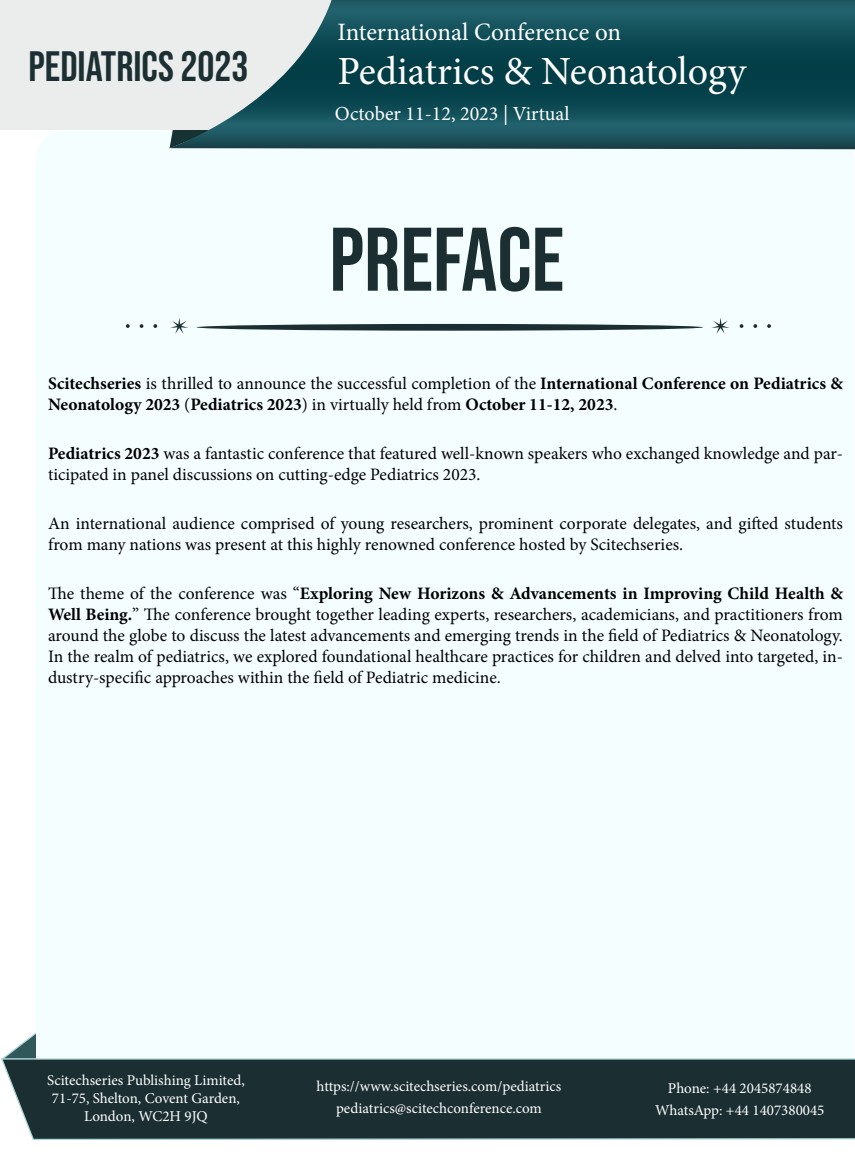
<style>
.page{position:relative;width:855px;height:1170px;background:#fff}
.page>*{position:absolute;margin:0;border:0;box-sizing:border-box;transform-origin:0 0}
.t1{font:90px "Bebas Neue";color:#1b2e32}
.t2{font:42.5px "Bebas Neue";color:#1c2f33}
.t3{font:40px "Minion Pro";color:#fff}
.t4{font:25px "Minion Pro";letter-spacing:-.005em;color:#fff}
.t5{font:20px "Minion Pro";color:#fff}
.t6{font:17.5px/21px "Minion Pro";color:#000}
.t7{font:700 17.5px/21px "Minion Pro";color:#000}
.t8{font:15px/18px "Minion Pro";color:#fff;text-align:center}
.s1{font-weight:400}
.s2{font-weight:700}
</style>
<div class="page">
<svg style="left:4px;top:1032px;width:32px;height:25px"></svg>
<div style="left:36px;top:130px;width:818px;height:1009px;background:#f5feff;border-radius:28px"></div>
<svg style="left:1px;top:1057px;width:854px;height:83px;background:#273b3e"></svg>
<div style="left:0;top:0;width:381px;height:130px;background:#ebeded"></div>
<svg style="left:169px;top:0;width:686px;height:149px;background:#31646c"></svg>
<div style="left:197px;top:324px;width:506px;height:7px;background:#1b2e32;border-radius:50%"></div>
<svg style="left:712px;top:318px;width:18px;height:16px"></svg>
<svg style="left:170px;top:318px;width:18px;height:16px"></svg>
<svg style="left:740px;top:324px;width:3px;height:4px"></svg>
<svg style="left:753px;top:324px;width:4px;height:4px"></svg>
<svg style="left:767px;top:324px;width:4px;height:4px"></svg>
<svg style="left:153px;top:324px;width:4px;height:4px"></svg>
<svg style="left:140px;top:324px;width:3px;height:4px"></svg>
<svg style="left:126px;top:324px;width:4px;height:4px"></svg>
<h2 class="t2" style="left:29px;top:42px;width:222px">PEDIATRICS 2023</h2>
<h3 class="t4" style="left:338px;top:15px;width:285px">International Conference on</h3>
<h3 class="t3" style="left:338px;top:44px;width:410px">Pediatrics &amp; Neonatology</h3>
<p class="t5" style="left:335px;top:100px;width:236px">October 11-12, 2023 | Virtual</p>
<h1 class="t1" style="left:329px;top:209px;width:236px">PREFACE</h1>
<p class="t7" style="left:48px;top:373px;width:796px">Scitechseries <span class="s1">is thrilled to announce the successful completion of the</span> International Conference on Pediatrics &amp;<br>Neonatology 2023 <span class="s1">(</span>Pediatrics 2023<span class="s1">) in virtually held from</span> October 11-12, 2023<span class="s1">.</span></p>
<p class="t6" style="left:48px;top:443px;width:796px"><span class="s2">Pediatrics 2023</span> was a fantastic conference that featured well-known speakers who exchanged knowledge and par&shy;ticipated in panel discussions on cutting-edge Pediatrics 2023.</p>
<p class="t6" style="left:48px;top:513px;width:797px">An international audience comprised of young researchers, prominent corporate delegates, and gifted students from many nations was present at this highly renowned conference hosted by Scitechseries.</p>
<p class="t6" style="left:48px;top:583px;width:797px;text-align:justify">The theme of the conference was “<span class="s2">Exploring New Horizons &amp; Advancements in Improving Child Health &amp; Well Being.</span>” The conference brought together leading experts, researchers, academicians, and practitioners from around the globe to discuss the latest advancements and emerging trends in the field of Pediatrics &amp; Neonatology.<br>In the realm of pediatrics, we explored foundational healthcare practices for children and delved into targeted, in&shy;dustry-specific approaches within the field of Pediatric medicine.</p>
<p class="t8" style="left:47px;top:1072px;width:199px">Scitechseries Publishing Limited,<br>71-75, Shelton, Covent Garden,<br>London, WC2H 9JQ</p>
<p class="t8" style="left:317px;top:1075px;width:246px;line-height:22.5px">https://www.scitechseries.com/pediatrics pediatrics@scitechconference.com</p>
<p class="t8" style="left:655px;top:1077px;width:171px;line-height:22.5px">Phone: +44 2045874848<br>WhatsApp: +44 1407380045</p>
</div>
